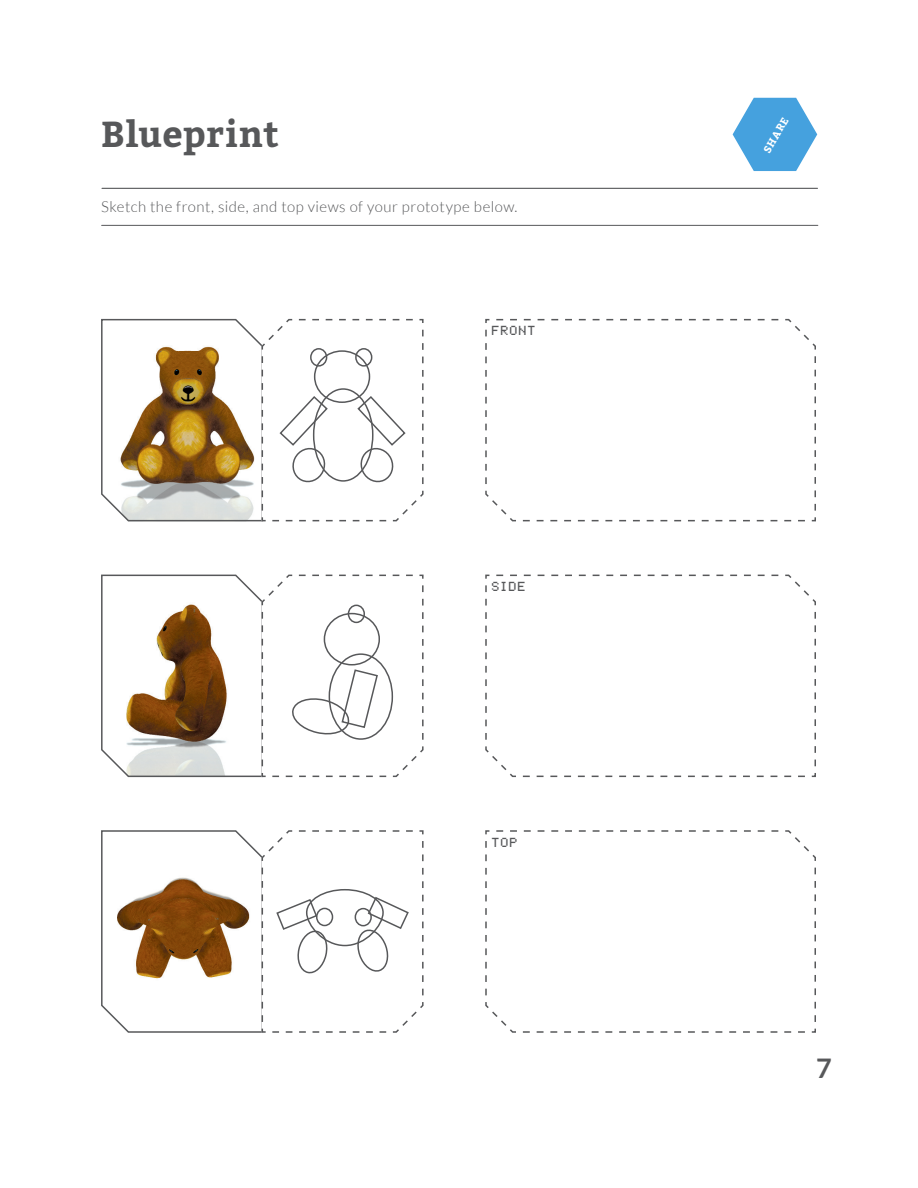
<style>
.page{position:relative;width:918px;height:1188px;background:#fff}
.page>*{position:absolute;margin:0;border:0;box-sizing:border-box;transform-origin:0 0}
.t1{font:700 36px "Bitter";letter-spacing:.015em;color:#57585a}
.t2{font:700 27px "Lato";color:#57585a}
.t3{font:300 15px "Lato";letter-spacing:.03em;color:#57585a}
.t4{font:10.5px "Print Char 21";letter-spacing:-.015em;color:#57585a}
.t5{font:700 10.5px "Bitter";color:#fff}
</style>
<div class="page">
<hr style="left:102px;top:225px;width:716px;height:1px;background:#57585a">
<svg style="left:485px;top:574px;width:331px;height:204px"></svg>
<svg style="left:485px;top:830px;width:331px;height:203px"></svg>
<hr style="left:102px;top:188px;width:716px;height:1px;background:#57585a">
<svg style="left:485px;top:318px;width:331px;height:204px"></svg>
<svg style="left:101px;top:318px;width:323px;height:204px"></svg>
<svg style="left:101px;top:574px;width:323px;height:204px"></svg>
<svg style="left:101px;top:830px;width:323px;height:203px"></svg>
<svg style="left:733px;top:98px;width:84px;height:73px"></svg>
<h1 class="t1" style="left:101px;top:113px;width:179px">Blueprint</h1>
<p class="t3" style="left:101px;top:199px;width:418px">Sketch the front, side, and top views of your prototype below.</p>
<p class="t4" style="left:491px;top:326px;width:47px">FRONT</p>
<p class="t4" style="left:491px;top:582px;width:37px">SIDE</p>
<p class="t4" style="left:491px;top:837px;width:29px">TOP</p>
<h6 class="t5" style="left:761px;top:149px;width:41px;rotate:-60deg">SHARE</h6>
<h2 class="t2" style="left:816px;top:1052px;width:17px">7</h2>
</div>
